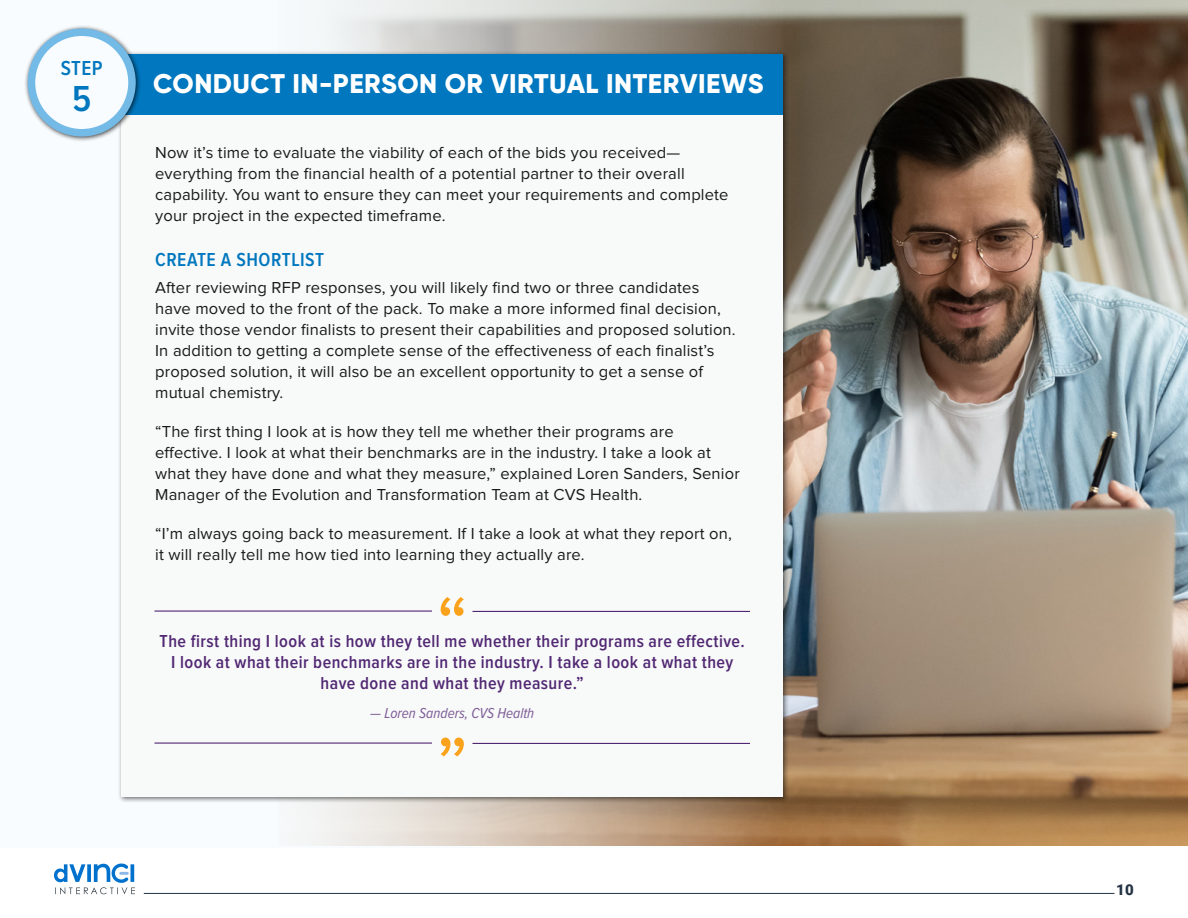
<style>
.page{position:relative;width:1188px;height:918px;background:#fff}
.page>*{position:absolute;margin:0;border:0;box-sizing:border-box;transform-origin:0 0}
.t1{font:600 37.5px "Proxima Nova Cond";color:#0077be}
.t2{font:800 27px "Gilroy";letter-spacing:.02em;color:#fff}
.t3{font:600 21px "Proxima Nova Cond";color:#0077be}
.t4{font:600 19.5px "Proxima Nova Cond";letter-spacing:.025em;color:#0077be}
.t5{font:600 18px/21px "Proxima Nova Cond";letter-spacing:.025em;color:#512873;text-align:center}
.t6{font:16.5px/21px "Proxima Nova";letter-spacing:.01em;color:#1a1a1a}
.t7{font:italic 15px "Proxima Nova Cond";color:#7d5d96}
.t8{font:900 15px "Roboto";color:#243444}
</style>
<div class="page">
<hr style="left:144px;top:893px;width:970px;height:1px;background:#243444">
<svg style="left:54px;top:864px;width:81px;height:30px"></svg>
<img style="left:783px;top:0;width:405px;height:846px">
<svg style="left:286px;top:0;width:497px;height:846px"></svg>
<div style="left:118px;top:51px;width:671px;height:752px;background:#000;opacity:.55"></div>
<div style="left:122px;top:54px;width:661px;height:742px;background:#f8f9f9"></div>
<div style="left:81px;top:54px;width:702px;height:60px;background:#0077be"></div>
<div style="left:24px;top:25px;width:118px;height:117px;background:#000;opacity:.75"></div>
<div style="left:32px;top:32px;width:100px;height:101px;background:#f8fcfe;border-radius:50%"></div>
<div style="left:28px;top:28px;width:108px;height:108px;border:8px solid #73bae7;border-radius:50%"></div>
<svg style="left:441px;top:597px;width:23px;height:19px"></svg>
<hr style="left:154px;top:610px;width:278px;height:2px;background:#512873">
<hr style="left:472px;top:611px;width:278px;height:1px;background:#512873">
<hr style="left:154px;top:742px;width:278px;height:2px;background:#512873">
<hr style="left:472px;top:743px;width:278px;height:1px;background:#512873">
<svg style="left:441px;top:738px;width:23px;height:18px"></svg>
<p class="t3" style="left:61px;top:58px;width:44px">STEP</p>
<h1 class="t1" style="left:72px;top:81px;width:21px">5</h1>
<h2 class="t2" style="left:153px;top:67px;width:612px">CONDUCT IN-PERSON OR VIRTUAL INTERVIEWS</h2>
<p class="t6" style="left:155px;top:142px;width:575px">Now it’s time to evaluate the viability of each of the bids you received— everything from the financial health of a potential partner to their overall capability. You want to ensure they can meet your requirements and complete your project in the expected timeframe.</p>
<p class="t4" style="left:155px;top:250px;width:171px">CREATE A SHORTLIST</p>
<p class="t6" style="left:155px;top:277px;width:582px">After reviewing RFP responses, you will likely find two or three candidates have moved to the front of the pack. To make a more informed final decision, invite those vendor finalists to present their capabilities and proposed solution.<br>In addition to getting a complete sense of the effectiveness of each finalist’s proposed solution, it will also be an excellent opportunity to get a sense of mutual chemistry.</p>
<p class="t6" style="left:155px;top:422px;width:586px">“The first thing I look at is how they tell me whether their programs are effective. I look at what their benchmarks are in the industry. I take a look at what they have done and what they measure,” explained Loren Sanders, Senior Manager of the Evolution and Transformation Team at CVS Health.</p>
<p class="t6" style="left:155px;top:524px;width:578px">“I’m always going back to measurement. If I take a look at what they report on, it will really tell me how tied into learning they actually are.</p>
<p class="t5" style="left:160px;top:631px;width:587px">The first thing I look at is how they tell me whether their programs are effective.<br>I look at what their benchmarks are in the industry. I take a look at what they have done and what they measure.”</p>
<p class="t7" style="left:370px;top:706px;width:166px">— Loren Sanders, CVS Health</p>
<p class="t8" style="left:1116px;top:879px;width:19px">10</p>
</div>
